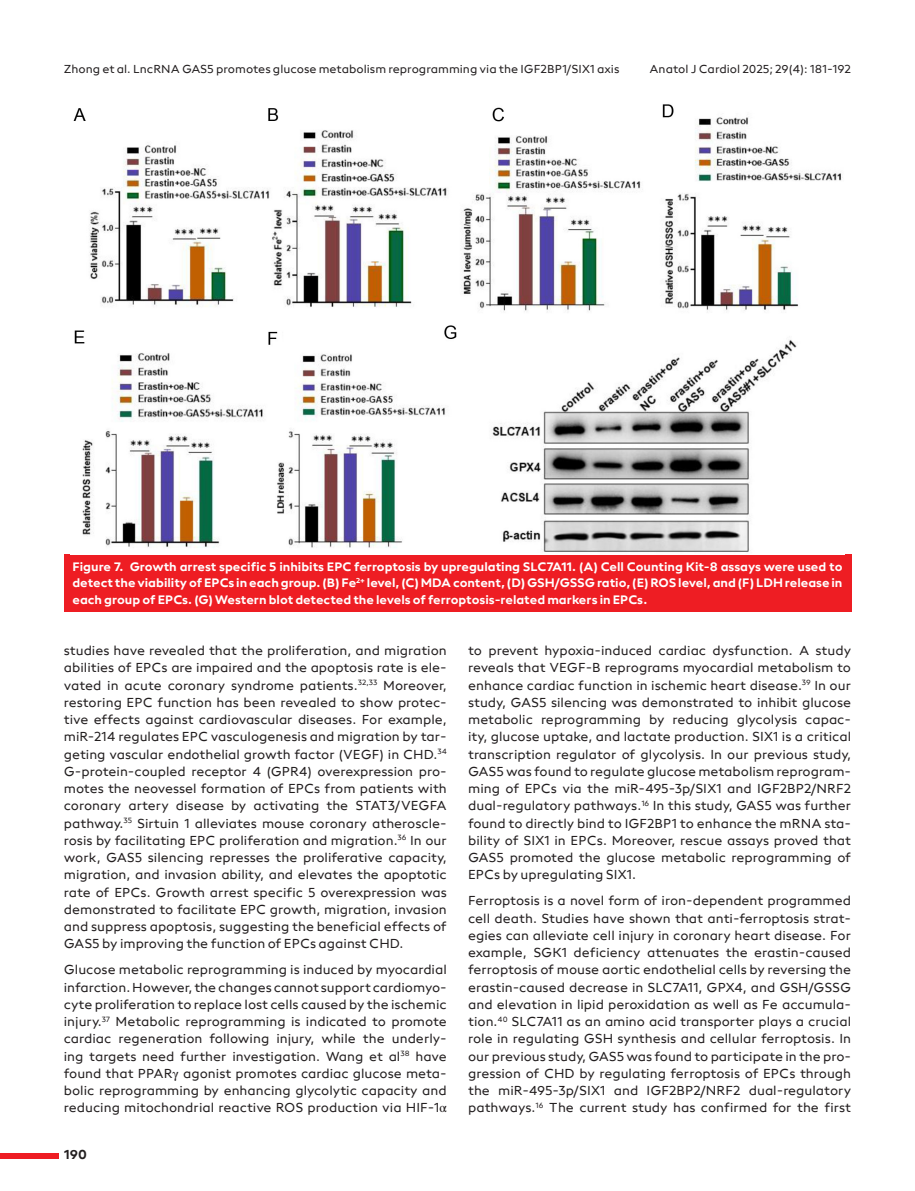
<style>
.page{position:relative;width:915px;height:1191px;background:#fff}
.page>*{position:absolute;margin:0;border:0;box-sizing:border-box;transform-origin:0 0}
.t1{font:13.5px/17.2px "neue Radial A Regular";color:#231f20;text-align:justify}
.t2{font:13.5px "neue Radial A Bold";color:#231f20}
.t3{font:12.75px/16.5px "neue Radial A Bold";color:#fff;text-align:justify}
.t4{font:12px "neue Radial A Regular";color:#231f20}
.s1{font-family:"STIX General"}
</style>
<div class="page">
<div style="left:0;top:1152px;width:58px;height:6px;background:#ee1d23"></div>
<div style="left:64px;top:554px;width:786px;height:58px;background:#ee1d23"></div>
<img style="left:73px;top:104px;width:770px;height:448px">
<p class="t4" style="left:64px;top:61px;width:557px">Zhong et al. LncRNA GAS5 promotes glucose metabolism reprogramming via the IGF2BP1/SIX1 axis</p>
<p class="t4" style="left:649px;top:61px;width:203px">Anatol J Cardiol 2025; 29(4): 181-192</p>
<p class="t3" style="left:72px;top:558px;width:771px">Figure 7. Growth arrest specific 5 inhibits EPC ferroptosis by upregulating SLC7A11. (A) Cell Counting Kit-8 assays were used to detect the viability of EPCs in each group. (B) Fe<sup>2+</sup> level, (C) MDA content, (D) GSH/GSSG ratio, (E) ROS level, and (F) LDH release in each group of EPCs. (G) Western blot detected the levels of ferroptosis-related markers in EPCs.</p>
<p class="t1" style="left:64px;top:642px;width:384px">studies have revealed that the proliferation, and migration abilities of EPCs are impaired and the apoptosis rate is ele&shy;vated in acute coronary syndrome patients.<sup>32,33</sup> Moreover, restoring EPC function has been revealed to show protec&shy;tive effects against cardiovascular diseases. For example, miR-214 regulates EPC vasculogenesis and migration by tar&shy;geting vascular endothelial growth factor (VEGF) in CHD.<sup>34<br></sup>G-protein-coupled receptor 4 (GPR4) overexpression pro&shy;motes the neovessel formation of EPCs from patients with coronary artery disease by activating the STAT3/VEGFA pathway.<sup>35</sup> Sirtuin 1 alleviates mouse coronary atheroscle&shy;rosis by facilitating EPC proliferation and migration.<sup>36</sup> In our work, GAS5 silencing represses the proliferative capacity, migration, and invasion ability, and elevates the apoptotic rate of EPCs. Growth arrest specific 5 overexpression was demonstrated to facilitate EPC growth, migration, invasion and suppress apoptosis, suggesting the beneficial effects of GAS5 by improving the function of EPCs against CHD.</p>
<p class="t1" style="left:64px;top:961px;width:384px">Glucose metabolic reprogramming is induced by myocardial infarction. However, the changes cannot support cardiomyo&shy;cyte proliferation to replace lost cells caused by the ischemic injury.<sup>37</sup> Metabolic reprogramming is indicated to promote cardiac regeneration following injury, while the underly&shy;ing targets need further investigation. Wang et al<sup>38</sup> have found that PPAR<span class="s1">γ</span> agonist promotes cardiac glucose meta&shy;bolic reprogramming by enhancing glycolytic capacity and reducing mitochondrial reactive ROS production via HIF-1<span class="s1">α</span></p>
<p class="t2" style="left:64px;top:1146px;width:24px">190</p>
<p class="t1" style="left:468px;top:642px;width:384px">to prevent hypoxia-induced cardiac dysfunction. A study reveals that VEGF-B reprograms myocardial metabolism to enhance cardiac function in ischemic heart disease.<sup>39</sup> In our study, GAS5 silencing was demonstrated to inhibit glucose metabolic reprogramming by reducing glycolysis capac&shy;ity, glucose uptake, and lactate production. SIX1 is a critical transcription regulator of glycolysis. In our previous study, GAS5 was found to regulate glucose metabolism reprogram&shy;ming of EPCs via the miR-495-3p/SIX1 and IGF2BP2/NRF2 dual-regulatory pathways.<sup>16</sup> In this study, GAS5 was further found to directly bind to IGF2BP1 to enhance the mRNA sta&shy;bility of SIX1 in EPCs. Moreover, rescue assays proved that GAS5 promoted the glucose metabolic reprogramming of EPCs by upregulating SIX1.</p>
<p class="t1" style="left:468px;top:892px;width:384px">Ferroptosis is a novel form of iron-dependent programmed cell death. Studies have shown that anti-ferroptosis strat&shy;egies can alleviate cell injury in coronary heart disease. For example, SGK1 deficiency attenuates the erastin-caused ferroptosis of mouse aortic endothelial cells by reversing the erastin-caused decrease in SLC7A11, GPX4, and GSH/GSSG and elevation in lipid peroxidation as well as Fe accumula&shy;tion.<sup>40</sup> SLC7A11 as an amino acid transporter plays a crucial role in regulating GSH synthesis and cellular ferroptosis. In our previous study, GAS5 was found to participate in the pro&shy;gression of CHD by regulating ferroptosis of EPCs through the miR-495-3p/SIX1 and IGF2BP2/NRF2 dual-regulatory pathways.<sup>16</sup> The current study has confirmed for the first</p>
</div>
